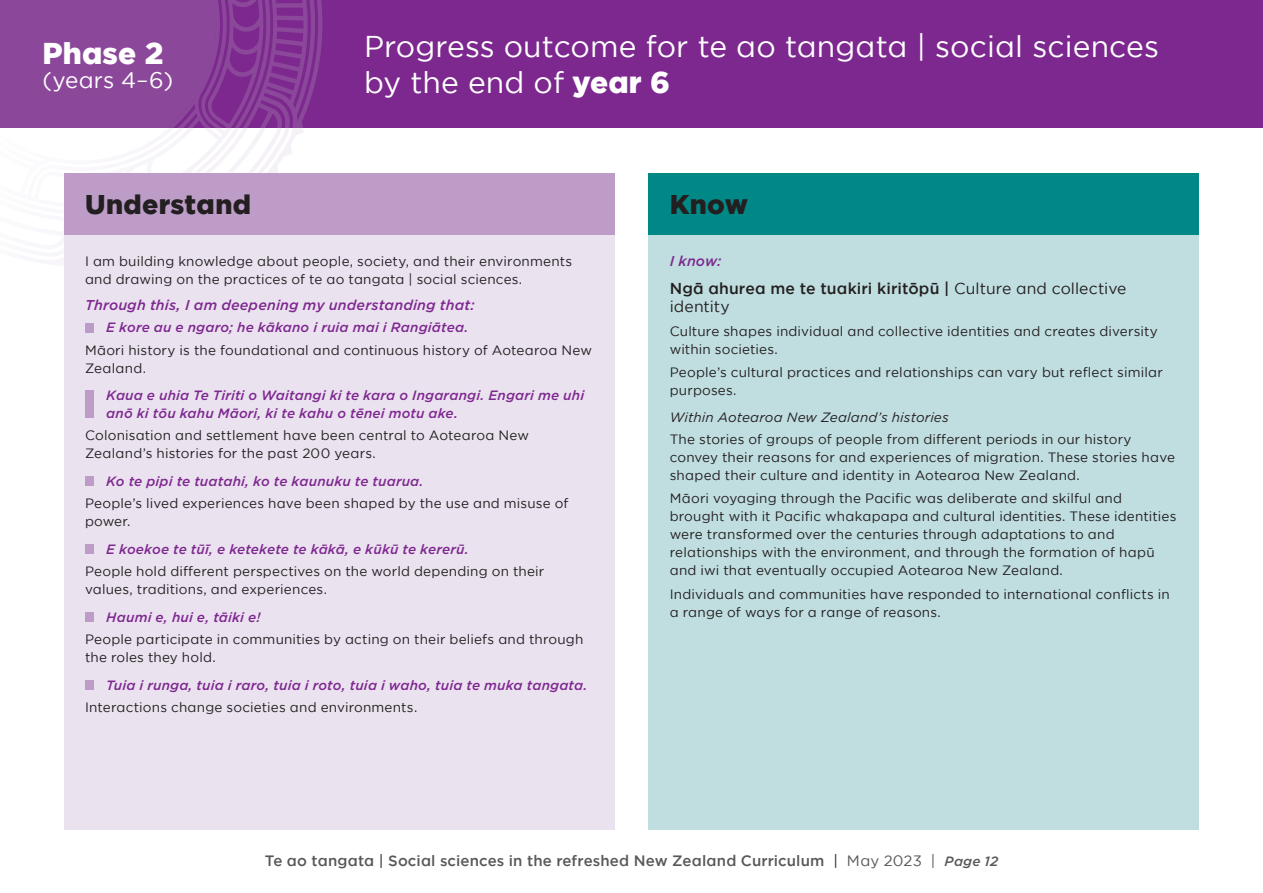
<style>
.page{position:relative;width:1263px;height:893px;background:#fff}
.page>*{position:absolute;margin:0;border:0;box-sizing:border-box;transform-origin:0 0}
.H1_reverse{font:30px/36px "Gotham";letter-spacing:.005em;color:#fff}
.H1_reverse-2{font:900 30px "Gotham";letter-spacing:.005em;color:#fff}
.understand_know_do_headings{font:900 27px "Gotham";letter-spacing:.01em;color:#231f20}
.understand_know_do_headings-2{font:22.5px "Gotham";letter-spacing:.005em;color:#fff}
.t1{font:500 15.75px/18.9px "Gotham";letter-spacing:.005em;color:#231f20}
.t2{font:500 15px "Gotham";letter-spacing:.01em;color:#57585a}
.I_know__social_sciences_colour{font:italic 500 14.25px "Gotham";letter-spacing:.01em;color:#7d288f}
.Body{font:13.5px/18px "Gotham";letter-spacing:.01em;color:#231f20}
.Whakatauki_-_social_sciences{font:italic 500 13.5px/18px "Gotham";letter-spacing:.01em;color:#7d288f}
.Within_Aotearoa_New_Zealand_s_histories{font:italic 13.5px "Gotham";letter-spacing:.005em;color:#231f20}
.s1{font-weight:900}
.s2{font-weight:400}
.s3{font-weight:400;color:#231f20}
.s4{font-style:italic;font-size:13.5px}
</style>
<div class="page">
<div style="left:0;top:0;width:1263px;height:128px;background:#7d288f"></div>
<svg style="left:0;top:0;width:322px;height:173px"></svg>
<div style="left:648px;top:173px;width:551px;height:62px;background:#008887"></div>
<div style="left:648px;top:235px;width:551px;height:594px;background:#c0dee0"></div>
<div style="left:64px;top:235px;width:550px;height:594px;background:#ebe2f0"></div>
<div style="left:64px;top:173px;width:550px;height:62px;background:#bd9dc8"></div>
<div style="left:85px;top:323px;width:9px;height:9px;background:#bd9dc8"></div>
<div style="left:85px;top:476px;width:9px;height:10px;background:#bd9dc8"></div>
<div style="left:85px;top:544px;width:9px;height:10px;background:#bd9dc8"></div>
<div style="left:85px;top:612px;width:9px;height:10px;background:#bd9dc8"></div>
<div style="left:85px;top:680px;width:9px;height:9px;background:#bd9dc8"></div>
<div style="left:85px;top:391px;width:9px;height:27px;background:#bd9dc8"></div>
<p class="H1_reverse-2" style="left:43px;top:32px;width:123px">Phase 2</p>
<p class="understand_know_do_headings-2" style="left:43px;top:65px;width:132px">(years 4–6)</p>
<p class="understand_know_do_headings" style="left:85px;top:185px;width:167px">Understand</p>
<p class="H1_reverse" style="left:364px;top:28px;width:796px">Progress outcome for te ao tangata | social sciences by the end of <span class="s1">year 6</span></p>
<p class="understand_know_do_headings" style="left:670px;top:185px;width:80px">Know</p>
<p class="Body" style="left:85px;top:252px;width:489px">I am building knowledge about people, society, and their environments and drawing on the practices of te ao tangata | social sciences.</p>
<p class="I_know__social_sciences_colour" style="left:85px;top:296px;width:391px">Through this, I am deepening my understanding that:</p>
<p class="Whakatauki_-_social_sciences" style="left:106px;top:318px;width:363px">E kore au e ngaro; he kākano i ruia mai i Rangiātea.</p>
<p class="Body" style="left:85px;top:341px;width:508px">Māori history is the foundational and continuous history of Aotearoa New<br>Zealand.</p>
<p class="Whakatauki_-_social_sciences" style="left:106px;top:386px;width:479px">Kaua e uhia Te Tiriti o Waitangi ki te kara o Ingarangi. Engari me uhi anō ki tōu kahu Māori, ki te kahu o tēnei motu ake.</p>
<p class="Body" style="left:85px;top:426px;width:446px">Colonisation and settlement have been central to Aotearoa New<br>Zealand’s histories for the past 200 years.</p>
<p class="Whakatauki_-_social_sciences" style="left:106px;top:472px;width:319px">Ko te pipi te tuatahi, ko te kaunuku te tuarua.</p>
<p class="Body" style="left:85px;top:494px;width:485px">People’s lived experiences have been shaped by the use and misuse of power.</p>
<p class="Whakatauki_-_social_sciences" style="left:106px;top:540px;width:364px">E koekoe te tūī, e ketekete te kākā, e kūkū te kererū.</p>
<p class="Body" style="left:85px;top:562px;width:461px">People hold different perspectives on the world depending on their values, traditions, and experiences.</p>
<p class="Whakatauki_-_social_sciences" style="left:106px;top:608px;width:156px">Haumi e, hui e, tāiki e!</p>
<p class="Body" style="left:85px;top:630px;width:500px">People participate in communities by acting on their beliefs and through the roles they hold.</p>
<p class="Whakatauki_-_social_sciences" style="left:106px;top:676px;width:483px">Tuia i runga, tuia i raro, tuia i roto, tuia i waho, tuia te muka tangata.</p>
<p class="Body" style="left:85px;top:698px;width:334px">Interactions change societies and environments.</p>
<p class="I_know__social_sciences_colour" style="left:670px;top:252px;width:53px">I know:</p>
<h2 class="t1" style="left:670px;top:278px;width:458px">Ngā ahurea me te tuakiri kiritōpū | <span class="s2">Culture and collective identity</span></h2>
<p class="Body" style="left:670px;top:322px;width:490px">Culture shapes individual and collective identities and creates diversity within societies.</p>
<p class="Body" style="left:670px;top:363px;width:495px">People’s cultural practices and relationships can vary but reflect similar purposes.</p>
<p class="Within_Aotearoa_New_Zealand_s_histories" style="left:670px;top:408px;width:281px">Within Aotearoa New Zealand’s histories</p>
<p class="Body" style="left:670px;top:430px;width:507px">The stories of groups of people from different periods in our history convey their reasons for and experiences of migration. These stories have shaped their culture and identity in Aotearoa New Zealand.</p>
<p class="Body" style="left:670px;top:489px;width:508px">Māori voyaging through the Pacific was deliberate and skilful and brought with it Pacific whakapapa and cultural identities. These identities were transformed over the centuries through adaptations to and relationships with the environment, and through the formation of hapū and iwi that eventually occupied Aotearoa New Zealand.</p>
<p class="Body" style="left:670px;top:584px;width:502px">Individuals and communities have responded to international conflicts in a range of ways for a range of reasons.</p>
<p class="t2" style="left:265px;top:851px;width:735px">Te ao tangata | Social sciences in the refreshed New Zealand Curriculum <span class="s3">|</span> <span class="s2">May 2023 |</span> <span class="s4">Page 12</span></p>
</div>
